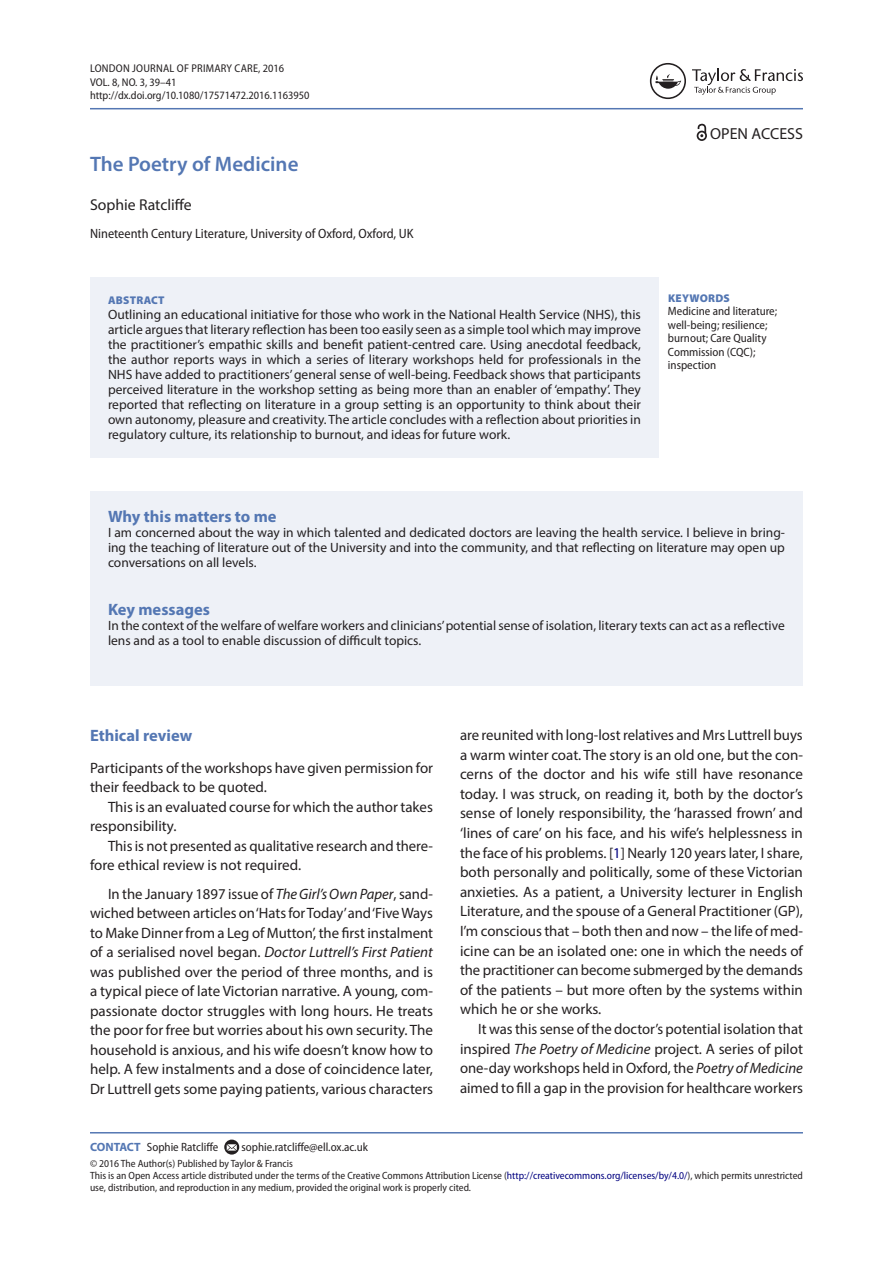
<style>
.page{position:relative;width:893px;height:1263px;background:#fff}
.page>*{position:absolute;margin:0;border:0;box-sizing:border-box;transform-origin:0 0}
.t1{font:600 21px "Myriad Pro";color:#5477b3}
.t2{font:700 16.5px "Myriad Pro";color:#5477b3}
.t3{font:16.05px "Myriad Pro";color:#231f20}
.t4{font:15.75px "Myriad Pro";color:#231f20}
.t5{font:15px/19.6px "Myriad Pro";color:#231f20}
.t6{font:13.5px/15px "Myriad Pro";color:#231f20;text-align:justify}
.t7{font:semi-condensed 13.5px "Myriad Pro";color:#231f20}
.t8{font:semi-condensed 12px/13.5px "Myriad Pro";color:#231f20}
.t9{font:semi-condensed 11.25px/13.5px "Myriad Pro";color:#231f20}
.t10{font:900 11.25px "Myriad Pro";letter-spacing:.02em;color:#5477b3}
.t11{font:semi-condensed 10.5px/12px "Myriad Pro";color:#231f20}
.s1{font-style:italic}
.s2{font-weight:700;font-stretch:normal;color:#5477b3}
.s3{color:#000080}
</style>
<div class="page">
<hr style="left:90px;top:108px;width:713px;height:1px;background:#5477b3">
<div style="left:90px;top:277px;width:569px;height:181px;background:#eef1f7"></div>
<hr style="left:90px;top:1132px;width:713px;height:1px;background:#5477b3">
<svg style="left:224px;top:1139px;width:15px;height:15px"></svg>
<svg style="left:227px;top:1144px;width:10px;height:6px"></svg>
<svg style="left:692px;top:69px;width:111px;height:26px"></svg>
<svg style="left:650px;top:63px;width:36px;height:36px"></svg>
<svg style="left:697px;top:124px;width:10px;height:17px"></svg>
<div style="left:90px;top:491px;width:713px;height:195px;background:#eef1f7"></div>
<p class="t9" style="left:90px;top:62px;width:221px">London Journal of Primary Care, 2016<br>VOL. 8, NO. 3, 39–41 http://dx.doi.org/10.1080/17571472.2016.1163950</p>
<h1 class="t1" style="left:90px;top:151px;width:210px">The Poetry of Medicine</h1>
<p class="t4" style="left:90px;top:195px;width:103px">Sophie Ratcliffe</p>
<p class="t7" style="left:90px;top:226px;width:325px">Nineteenth Century Literature, University of Oxford, Oxford, UK</p>
<p class="t10" style="left:108px;top:294px;width:58px">ABSTRACT</p>
<p class="t6" style="left:108px;top:307px;width:534px">Outlining an educational initiative for those who work in the National Health Service (NHS), this article argues that literary reflection has been too easily seen as a simple tool which may improve the practitioner’s empathic skills and benefit patient-centred care. Using anecdotal feedback, the author reports ways in which a series of literary workshops held for professionals in the NHS have added to practitioners’ general sense of well-being. Feedback shows that participants perceived literature in the workshop setting as being more than an enabler of ‘empathy’. They reported that reflecting on literature in a group setting is an opportunity to think about their own autonomy, pleasure and creativity. The article concludes with a reflection about priorities in regulatory culture, its relationship to burnout, and ideas for future work.</p>
<p class="t3" style="left:710px;top:123px;width:94px">OPEN ACCESS</p>
<p class="t10" style="left:668px;top:292px;width:63px">KEYWORDS</p>
<p class="t8" style="left:668px;top:305px;width:111px">Medicine and literature; well-being; resilience; burnout; Care Quality<br>Commission (CQC); inspection</p>
<p class="t2" style="left:108px;top:505px;width:170px">Why this matters to me</p>
<p class="t6" style="left:108px;top:524px;width:678px">I am concerned about the way in which talented and dedicated doctors are leaving the health service. I believe in bring&shy;ing the teaching of literature out of the University and into the community, and that reflecting on literature may open up conversations on all levels.</p>
<p class="t2" style="left:108px;top:599px;width:103px">Key messages</p>
<p class="t6" style="left:108px;top:618px;width:678px">In the context of the welfare of welfare workers and clinicians’ potential sense of isolation, literary texts can act as a reflective lens and as a tool to enable discussion of difficult topics.</p>
<p class="t2" style="left:90px;top:725px;width:104px">Ethical review</p>
<p class="t5" style="left:90px;top:757px;width:345px">Participants of the workshops have given permission for their feedback to be quoted.</p>
<p class="t5" style="left:90px;top:796px;width:344px;text-indent:18px">This is an evaluated course for which the author takes responsibility.</p>
<p class="t5" style="left:90px;top:835px;width:344px;text-indent:18px">This is not presented as qualitative research and there&shy;fore ethical review is not required.</p>
<p class="t5" style="left:90px;top:883px;width:345px;text-align:justify;text-indent:18px">In the January 1897 issue of <span class="s1">The Girl’s Own Paper</span>, sand&shy;wiched between articles on ‘Hats for Today’ and ‘Five Ways to Make Dinner from a Leg of Mutton’, the first instalment of a serialised novel began. <span class="s1">Doctor Luttrell’s First Patient </span>was published over the period of three months, and is a typical piece of late Victorian narrative. A young, com&shy;passionate doctor struggles with long hours. He treats the poor for free but worries about his own security. The household is anxious, and his wife doesn’t know how to help. A few instalments and a dose of coincidence later, Dr Luttrell gets some paying patients, various characters</p>
<p class="t8" style="left:90px;top:1140px;width:130px"><span class="s2">CONTACT</span> Sophie Ratcliffe</p>
<p class="t8" style="left:242px;top:1140px;width:128px">sophie.ratcliffe@ell.ox.ac.uk</p>
<p class="t5" style="left:460px;top:725px;width:345px;text-align:justify">are reunited with long-lost relatives and Mrs Luttrell buys a warm winter coat. The story is an old one, but the con&shy;cerns of the doctor and his wife still have resonance today. I was struck, on reading it, both by the doctor’s sense of lonely responsibility, the ‘harassed frown’ and ‘lines of care’ on his face, and his wife’s helplessness in the face of his problems. [<span class="s3">1</span>] Nearly 120 years later, I share, both personally and politically, some of these Victorian anxieties. As a patient, a University lecturer in English Literature, and the spouse of a General Practitioner (GP), I’m conscious that – both then and now – the life of med&shy;icine can be an isolated one: one in which the needs of the practitioner can become submerged by the demands of the patients – but more often by the systems within which he or she works.</p>
<p class="t5" style="left:460px;top:1019px;width:345px;text-align:justify;text-indent:18px">It was this sense of the doctor’s potential isolation that inspired <span class="s1">The Poetry of Medicine</span> project. A series of pilot one-day workshops held in Oxford, the <span class="s1">Poetry of Medicine </span>aimed to fill a gap in the provision for healthcare workers</p>
<p class="t11" style="left:90px;top:1158px;width:714px">© 2016 The Author(s) Published by Taylor &amp; Francis<br>This is an Open Access article distributed under the terms of the Creative Commons Attribution License (<span class="s3">http://creativecommons.org/licenses/by/4.0/</span>), which permits unrestricted use, distribution, and reproduction in any medium, provided the original work is properly cited.</p>
</div>
